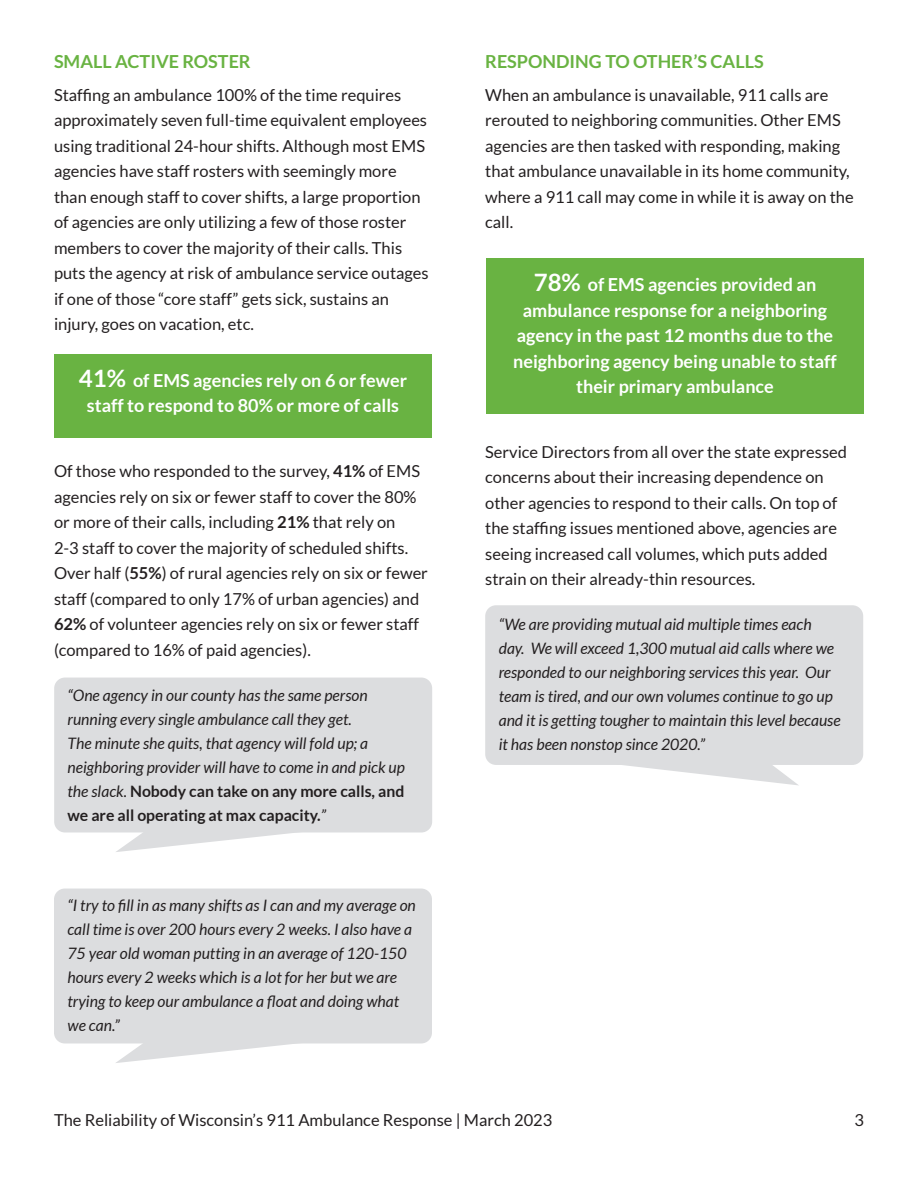
<style>
.page{position:relative;width:918px;height:1188px;background:#fff}
.page>*{position:absolute;margin:0;border:0;box-sizing:border-box;transform-origin:0 0}
.t1{font:700 24px "Lato";color:#fff}
.t2{font:700 18px/25.5px "Lato";color:#fff;text-align:center}
.Header_2{font:700 18px "Lato";color:#69b342}
.Body_text{font:16.5px/25.5px "Lato";color:#231f20}
.t3{font:italic 15.75px/24px "Lato";color:#231f20}
.s1{font-weight:700}
.s2{font-weight:700;font-style:normal}
.s3{font-size:24px}
</style>
<div class="page">
<svg style="left:115px;top:1043px;width:188px;height:20px"></svg>
<div style="left:54px;top:889px;width:378px;height:154px;background:#dcdddf;border-radius:11px"></div>
<svg style="left:624px;top:765px;width:174px;height:20px"></svg>
<div style="left:485px;top:605px;width:378px;height:160px;background:#dcdddf;border-radius:11px"></div>
<svg style="left:115px;top:832px;width:189px;height:20px"></svg>
<div style="left:54px;top:678px;width:378px;height:154px;background:#dcdddf;border-radius:11px"></div>
<div style="left:486px;top:258px;width:378px;height:156px;background:#69b342"></div>
<div style="left:54px;top:354px;width:378px;height:84px;background:#69b342"></div>
<p class="Header_2" style="left:54px;top:52px;width:198px">SMALL ACTIVE ROSTER</p>
<p class="Body_text" style="left:54px;top:82px;width:376px">Staffing an ambulance 100% of the time requires approximately seven full-time equivalent employees using traditional 24-hour shifts. Although most EMS agencies have staff rosters with seemingly more than enough staff to cover shifts, a large proportion of agencies are only utilizing a few of those roster members to cover the majority of their calls. This puts the agency at risk of ambulance service outages if one of those “core staff” gets sick, sustains an injury, goes on vacation, etc.</p>
<p class="t1" style="left:79px;top:365px;width:49px">41%</p>
<p class="t2" style="left:87px;top:367px;width:322px;text-align:left;text-indent:46px">of EMS agencies rely on 6 or fewer staff to respond to 80% or more of calls</p>
<p class="Body_text" style="left:54px;top:458px;width:375px">Of those who responded to the survey, <span class="s1">41%</span> of EMS agencies rely on six or fewer staff to cover the 80% or more of their calls, including <span class="s1">21%</span> that rely on<br>2-3 staff to cover the majority of scheduled shifts.<br>Over half (<span class="s1">55%</span>) of rural agencies rely on six or fewer staff (compared to only 17% of urban agencies) and <span class="s1">62%</span> of volunteer agencies rely on six or fewer staff (compared to 16% of paid agencies).</p>
<p class="t3" style="left:68px;top:683px;width:339px">“One agency in our county has the same person running every single ambulance call they get.<br>The minute she quits, that agency will fold up; a neighboring provider will have to come in and pick up the slack. <span class="s2">Nobody can take on any more calls, and we are all operating at max capacity.</span>”</p>
<p class="t3" style="left:68px;top:893px;width:350px">“I try to fill in as many shifts as I can and my average on call time is over 200 hours every 2 weeks. I also have a 75 year old woman putting in an average of 120-150 hours every 2 weeks which is a lot for her but we are trying to keep our ambulance a float and doing what we can.”</p>
<p class="Header_2" style="left:485px;top:52px;width:280px">RESPONDING TO OTHER’S CALLS</p>
<p class="Body_text" style="left:485px;top:82px;width:370px">When an ambulance is unavailable, 911 calls are rerouted to neighboring communities. Other EMS agencies are then tasked with responding, making that ambulance unavailable in its home community, where a 911 call may come in while it is away on the call.</p>
<p class="t2" style="left:513px;top:272px;width:325px"><span class="s3">78%</span> of EMS agencies provided an ambulance response for a neighboring agency in the past 12 months due to the neighboring agency being unable to staff</p>
<p class="t2" style="left:576px;top:374px;width:199px">their primary ambulance</p>
<p class="Body_text" style="left:485px;top:439px;width:363px">Service Directors from all over the state expressed concerns about their increasing dependence on other agencies to respond to their calls. On top of the staffing issues mentioned above, agencies are seeing increased call volumes, which puts added strain on their already-thin resources.</p>
<p class="t3" style="left:499px;top:613px;width:343px">“We are providing mutual aid multiple times each day. We will exceed 1,300 mutual aid calls where we responded to our neighboring services this year. Our team is tired, and our own volumes continue to go up and it is getting tougher to maintain this level because it has been nonstop since 2020.”</p>
<p class="Body_text" style="left:54px;top:1107px;width:500px">The Reliability of Wisconsin’s 911 Ambulance Response | March 2023</p>
<p class="Body_text" style="left:854px;top:1107px;width:11px">3</p>
</div>
